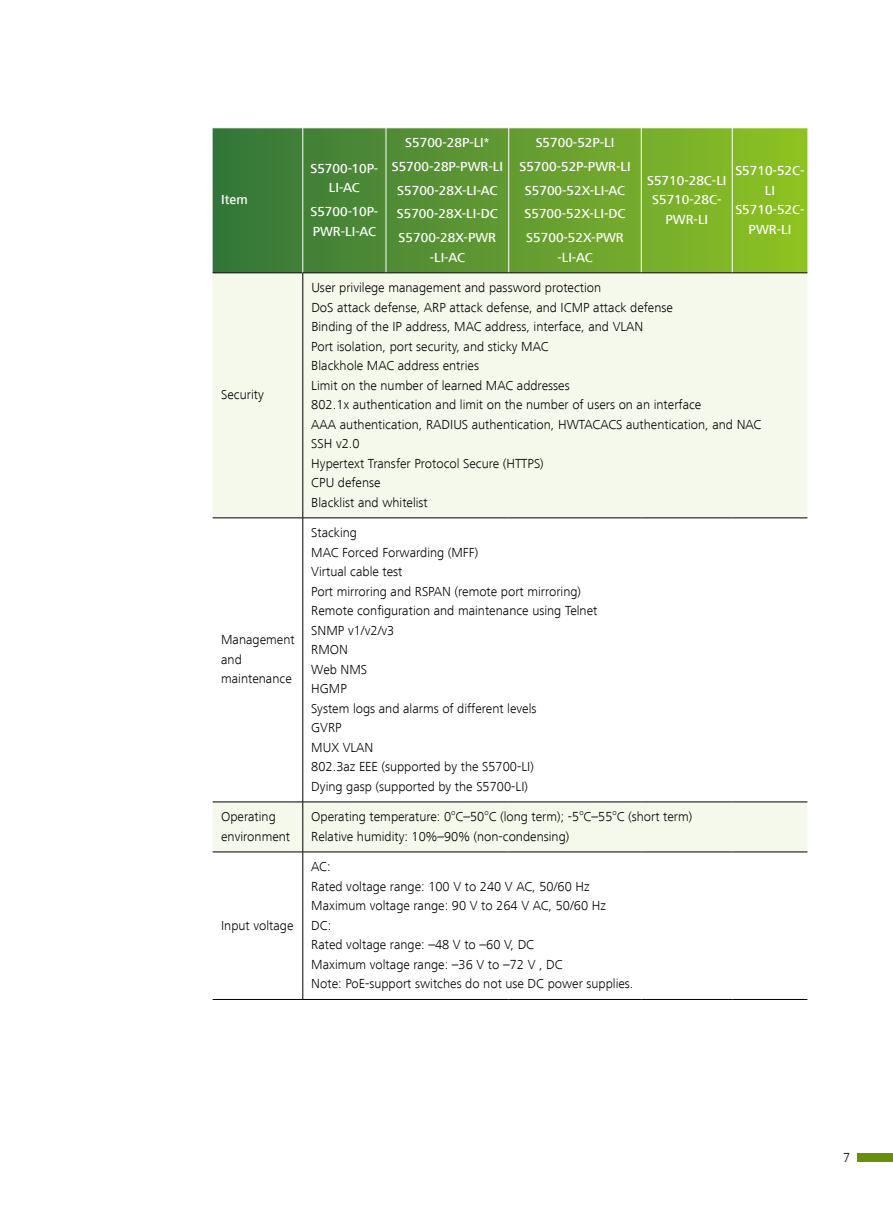
<style>
.page{position:relative;width:893px;height:1212px;background:#fff}
.page>*{position:absolute;margin:0;border:0;box-sizing:border-box;transform-origin:0 0}
.t1{font:300 13.5px/19.5px "Frutiger Next LT";color:#000}
.t2{font:500 13.5px/23.7px "Frutiger Next LT";color:#fff;text-align:center}
.t3{font:300 7.8px "Frutiger Next LT";color:#000}
</style>
<div class="page">
<svg style="left:213px;top:129px;width:594px;height:144px;background:#619a2f"></svg>
<svg style="left:213px;top:274px;width:594px;height:578px;fill:#f5f9ec"></svg>
<hr style="left:303px;top:273px;width:1px;height:245px;background:#000">
<hr style="left:213px;top:518px;width:90px;height:1px;background:#000">
<hr style="left:303px;top:518px;width:83px;height:1px;background:#000">
<hr style="left:303px;top:518px;width:1px;height:284px;background:#000">
<hr style="left:386px;top:518px;width:123px;height:1px;background:#000">
<hr style="left:509px;top:518px;width:132px;height:1px;background:#000">
<hr style="left:641px;top:518px;width:91px;height:1px;background:#000">
<hr style="left:732px;top:518px;width:75px;height:1px;background:#000">
<hr style="left:213px;top:802px;width:90px;height:1px;background:#000">
<hr style="left:303px;top:802px;width:83px;height:1px;background:#000">
<hr style="left:303px;top:802px;width:1px;height:50px;background:#000">
<hr style="left:386px;top:802px;width:123px;height:1px;background:#000">
<hr style="left:509px;top:802px;width:132px;height:1px;background:#000">
<hr style="left:641px;top:802px;width:91px;height:1px;background:#000">
<hr style="left:732px;top:802px;width:75px;height:1px;background:#000">
<hr style="left:213px;top:852px;width:90px;height:1px;background:#000">
<hr style="left:303px;top:852px;width:83px;height:1px;background:#000">
<hr style="left:303px;top:852px;width:1px;height:147px;background:#000">
<hr style="left:386px;top:852px;width:123px;height:1px;background:#000">
<hr style="left:509px;top:852px;width:132px;height:1px;background:#000">
<hr style="left:641px;top:852px;width:91px;height:1px;background:#000">
<hr style="left:732px;top:852px;width:75px;height:1px;background:#000">
<hr style="left:213px;top:999px;width:90px;height:1px;background:#000">
<hr style="left:303px;top:999px;width:83px;height:1px;background:#000">
<hr style="left:386px;top:999px;width:123px;height:1px;background:#000">
<hr style="left:509px;top:999px;width:132px;height:1px;background:#000">
<hr style="left:641px;top:999px;width:91px;height:1px;background:#000">
<hr style="left:732px;top:999px;width:75px;height:1px;background:#000">
<hr style="left:213px;top:273px;width:90px;height:1px;background:#000">
<hr style="left:303px;top:128px;width:1px;height:145px;background:#fff">
<hr style="left:386px;top:128px;width:1px;height:145px;background:#fff">
<hr style="left:508px;top:128px;width:1px;height:145px;background:#fff">
<hr style="left:641px;top:128px;width:1px;height:145px;background:#fff">
<hr style="left:732px;top:128px;width:1px;height:145px;background:#fff">
<hr style="left:303px;top:273px;width:83px;height:1px;background:#000">
<hr style="left:386px;top:273px;width:123px;height:1px;background:#000">
<hr style="left:509px;top:273px;width:132px;height:1px;background:#000">
<hr style="left:641px;top:273px;width:91px;height:1px;background:#000">
<hr style="left:732px;top:273px;width:75px;height:1px;background:#000">
<div style="left:857px;top:1153px;width:36px;height:8px;background:#678f0a"></div>
<p class="t2" style="left:221px;top:188px;width:28px">Item</p>
<p class="t1" style="left:221px;top:385px;width:44px">Security</p>
<p class="t1" style="left:221px;top:630px;width:75px">Management and maintenance</p>
<p class="t2" style="left:310px;top:159px;width:69px;line-height:19.5px">S5700-10P-<br>LI-AC</p>
<p class="t2" style="left:310px;top:202px;width:69px;line-height:19.5px;text-align:left">S5700-10P-<br>PWR-LI-AC</p>
<p class="t2" style="left:392px;top:131px;width:113px">S5700-28P-LI*<br>S5700-28P-PWR-LI<br>S5700-28X-LI-AC<br>S5700-28X-LI-DC<br>S5700-28X-PWR</p>
<p class="t2" style="left:430px;top:245px;width:37px">-LI-AC</p>
<p class="t2" style="left:519px;top:131px;width:113px">S5700-52P-LI<br>S5700-52P-PWR-LI<br>S5700-52X-LI-AC<br>S5700-52X-LI-DC<br>S5700-52X-PWR</p>
<p class="t2" style="left:557px;top:245px;width:37px">-LI-AC</p>
<p class="t2" style="left:647px;top:171px;width:81px;line-height:19.5px">S5710-28C-LI<br>S5710-28C-<br>PWR-LI</p>
<p class="t2" style="left:735px;top:161px;width:71px;line-height:19.5px">S5710-52C-<br>LI<br>S5710-52C-<br>PWR-LI</p>
<p class="t1" style="left:311px;top:278px;width:452px">User privilege management and password protection<br>DoS attack defense, ARP attack defense, and ICMP attack defense<br>Binding of the IP address, MAC address, interface, and VLAN<br>Port isolation, port security, and sticky MAC<br>Blackhole MAC address entries<br>Limit on the number of learned MAC addresses<br>802.1x authentication and limit on the number of users on an interface<br>AAA authentication, RADIUS authentication, HWTACACS authentication, and NAC SSH v2.0<br>Hypertext Transfer Protocol Secure (HTTPS)<br>CPU defense<br>Blacklist and whitelist</p>
<p class="t1" style="left:311px;top:523px;width:288px">Stacking<br>MAC Forced Forwarding (MFF)<br>Virtual cable test<br>Port mirroring and RSPAN (remote port mirroring)<br>Remote configuration and maintenance using Telnet<br>SNMP v1/v2/v3<br>RMON<br>Web NMS<br>HGMP<br>System logs and alarms of different levels<br>GVRP<br>MUX VLAN<br>802.3az EEE (supported by the S5700-LI)<br>Dying gasp (supported by the S5700-LI)</p>
<p class="t3" style="left:451px;top:808px;width:6px">o</p>
<p class="t3" style="left:484px;top:808px;width:6px">o</p>
<p class="t3" style="left:579px;top:808px;width:6px">o</p>
<p class="t3" style="left:612px;top:808px;width:6px">o</p>
<p class="t1" style="left:311px;top:826px;width:260px">Relative humidity: 10%–90% (non-condensing)</p>
<p class="t1" style="left:221px;top:807px;width:71px">Operating environment</p>
<p class="t1" style="left:311px;top:807px;width:383px">Operating temperature: 0 C–50 C (long term); -5 C–55 C (short term)</p>
<p class="t1" style="left:221px;top:915px;width:74px">Input voltage</p>
<p class="t1" style="left:311px;top:857px;width:324px">AC:<br>Rated voltage range: 100 V to 240 V AC, 50/60 Hz<br>Maximum voltage range: 90 V to 264 V AC, 50/60 Hz<br>DC:<br>Rated voltage range: –48 V to –60 V, DC<br>Maximum voltage range: –36 V to –72 V , DC<br>Note: PoE-support switches do not use DC power supplies.</p>
<p class="t1" style="left:843px;top:1147px;width:9px">7</p>
</div>
